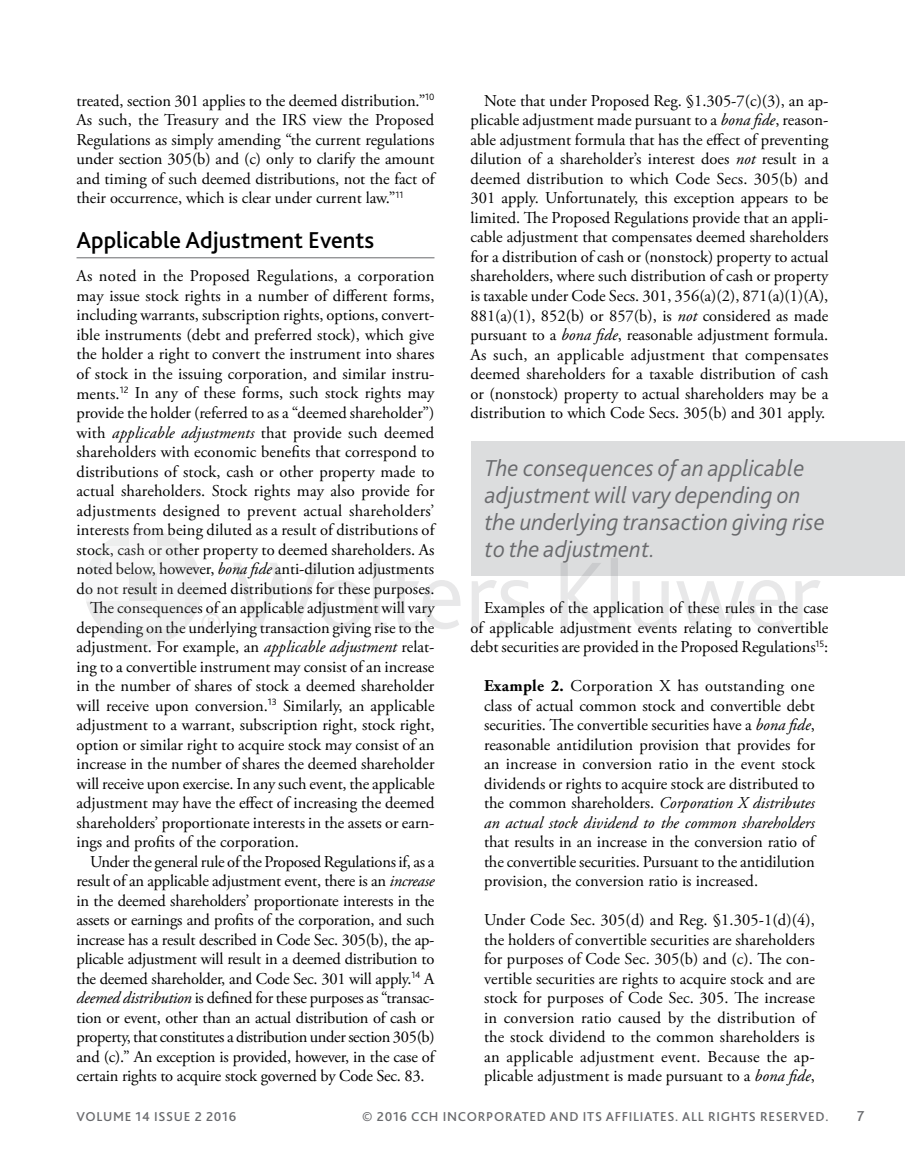
<style>
.page{position:relative;width:905px;height:1175px;background:#fff}
.page>*{position:absolute;margin:0;border:0;box-sizing:border-box;transform-origin:0 0}
.t1{font:italic 300 24px/27px "Bliss 2";color:#696a6d}
.t2{font:500 24px "Bliss 2";color:#000}
.t3{font:16.5px/19.5px "Adobe Garamond Pro";color:#000;text-align:justify}
.t4{font:16.5px "Adobe Garamond Pro";letter-spacing:-.02em;color:#000}
.t5{font:500 15px "Bliss 2";color:#696a6d}
.t6{font:500 13.5px "Bliss 2";letter-spacing:.05em;color:#696a6d}
.s1{font-style:italic}
.s2{font-weight:700}
</style>
<div class="page">
<hr style="left:76px;top:257px;width:358px;height:1px;background:#696a6d">
<div style="left:471px;top:441px;width:433px;height:134px;background:#dcddde"></div>
<svg style="left:233px;top:563px;width:130px;height:66px"></svg>
<svg style="left:373px;top:558px;width:87px;height:71px"></svg>
<svg style="left:472px;top:580px;width:57px;height:49px"></svg>
<svg style="left:560px;top:563px;width:43px;height:65px"></svg>
<svg style="left:610px;top:558px;width:15px;height:71px"></svg>
<svg style="left:633px;top:581px;width:36px;height:48px"></svg>
<svg style="left:676px;top:580px;width:109px;height:49px"></svg>
<svg style="left:795px;top:580px;width:25px;height:48px"></svg>
<svg style="left:86px;top:531px;width:135px;height:115px"></svg>
<p class="t3" style="left:76px;top:91px;width:359px">treated, section 301 applies to the deemed distribution.”<sup>10<br></sup>As such, the Treasury and the IRS view the Proposed Regulations as simply amending “the current regulations under section 305(b) and (c) only to clarify the amount and timing of such deemed distributions, not the fact of their occurrence, which is clear under current law.”<sup>11</sup></p>
<h1 class="t2" style="left:76px;top:225px;width:299px">Applicable Adjustment Events</h1>
<p class="t3" style="left:76px;top:267px;width:359px">As noted in the Proposed Regulations, a corporation</p>
<p class="t3" style="left:76px;top:286px;width:359px">may issue stock rights in a number of different forms,</p>
<p class="t3" style="left:76px;top:306px;width:359px">including warrants, subscription rights, options, convert-</p>
<p class="t3" style="left:76px;top:325px;width:359px">ible instruments (debt and preferred stock), which give</p>
<p class="t3" style="left:76px;top:345px;width:359px">the holder a right to convert the instrument into shares</p>
<p class="t3" style="left:76px;top:364px;width:359px">of stock in the issuing corporation, and similar instru-</p>
<p class="t3" style="left:76px;top:384px;width:359px">ments.<sup>12</sup> In any of these forms, such stock rights may</p>
<p class="t3" style="left:76px;top:403px;width:359px">provide the holder (referred to as a “deemed shareholder”)</p>
<p class="t3" style="left:76px;top:423px;width:359px">with <span class="s1">applicable adjustments</span> that provide such deemed</p>
<p class="t3" style="left:76px;top:442px;width:359px">shareholders with economic benefits that correspond to</p>
<p class="t3" style="left:76px;top:462px;width:359px">distributions of stock, cash or other property made to</p>
<p class="t3" style="left:76px;top:481px;width:360px">actual shareholders. Stock rights may also provide for</p>
<p class="t3" style="left:76px;top:501px;width:359px">adjustments designed to prevent actual shareholders’</p>
<p class="t3" style="left:76px;top:520px;width:359px">interests from being diluted as a result of distributions of</p>
<p class="t3" style="left:76px;top:540px;width:359px">stock, cash or other property to deemed shareholders. As</p>
<p class="t3" style="left:76px;top:559px;width:359px">noted below, however, <span class="s1">bona fide</span> anti-dilution adjustments</p>
<p class="t3" style="left:76px;top:579px;width:359px">do not result in deemed distributions for these purposes.</p>
<p class="t3" style="left:90px;top:598px;width:346px">The consequences of an applicable adjustment will vary</p>
<p class="t3" style="left:76px;top:618px;width:359px">depending on the underlying transaction giving rise to the</p>
<p class="t3" style="left:76px;top:637px;width:359px">adjustment. For example, an <span class="s1">applicable adjustment</span> relat-</p>
<p class="t3" style="left:76px;top:657px;width:359px">ing to a convertible instrument may consist of an increase</p>
<p class="t3" style="left:76px;top:676px;width:359px">in the number of shares of stock a deemed shareholder</p>
<p class="t3" style="left:76px;top:696px;width:359px">will receive upon conversion.<sup>13</sup> Similarly, an applicable</p>
<p class="t3" style="left:77px;top:715px;width:359px">adjustment to a warrant, subscription right, stock right,</p>
<p class="t3" style="left:77px;top:735px;width:359px">option or similar right to acquire stock may consist of an</p>
<p class="t3" style="left:77px;top:754px;width:359px">increase in the number of shares the deemed shareholder</p>
<p class="t3" style="left:77px;top:774px;width:359px">will receive upon exercise. In any such event, the applicable</p>
<p class="t3" style="left:77px;top:793px;width:359px">adjustment may have the effect of increasing the deemed</p>
<p class="t3" style="left:77px;top:813px;width:359px">shareholders’ proportionate interests in the assets or earn-</p>
<p class="t3" style="left:77px;top:832px;width:224px">ings and profits of the corporation.</p>
<p class="t3" style="left:90px;top:852px;width:346px">Under the general rule of the Proposed Regulations if, as a</p>
<p class="t3" style="left:77px;top:871px;width:359px">result of an applicable adjustment event, there is an <span class="s1">increase</span></p>
<p class="t3" style="left:77px;top:891px;width:359px">in the deemed shareholders’ proportionate interests in the</p>
<p class="t3" style="left:77px;top:910px;width:359px">assets or earnings and profits of the corporation, and such</p>
<p class="t3" style="left:77px;top:930px;width:359px">increase has a result described in Code Sec. 305(b), the ap-</p>
<p class="t3" style="left:77px;top:949px;width:359px">plicable adjustment will result in a deemed distribution to</p>
<p class="t3" style="left:77px;top:969px;width:359px">the deemed shareholder, and Code Sec. 301 will apply.<sup>14</sup> A</p>
<p class="t3" style="left:77px;top:988px;width:359px"><span class="s1">deemed distribution</span> is defined for these purposes as “transac-</p>
<p class="t3" style="left:77px;top:1008px;width:359px">tion or event, other than an actual distribution of cash or</p>
<p class="t4" style="left:77px;top:1027px;width:360px">property, that constitutes a distribution under section 305(b)</p>
<p class="t3" style="left:77px;top:1047px;width:359px">and (c).” An exception is provided, however, in the case of</p>
<p class="t3" style="left:77px;top:1066px;width:349px">certain rights to acquire stock governed by Code Sec. 83.</p>
<p class="t3" style="left:470px;top:91px;width:360px;text-indent:13px">Note that under Proposed Reg. §1.305-7(c)(3), an ap&shy;plicable adjustment made pursuant to a <span class="s1">bona fide</span>, reason&shy;able adjustment formula that has the effect of preventing dilution of a shareholder’s interest does <span class="s1">not</span> result in a deemed distribution to which Code Secs. 305(b) and 301 apply. Unfortunately, this exception appears to be limited. The Proposed Regulations provide that an appli&shy;cable adjustment that compensates deemed shareholders for a distribution of cash or (nonstock) property to actual shareholders, where such distribution of cash or property is taxable under Code Secs. 301, 356(a)(2), 871(a)(1)(A), 881(a)(1), 852(b) or 857(b), is <span class="s1">not</span> considered as made pursuant to a <span class="s1">bona fide</span>, reasonable adjustment formula.<br>As such, an applicable adjustment that compensates deemed shareholders for a taxable distribution of cash or (nonstock) property to actual shareholders may be a distribution to which Code Secs. 305(b) and 301 apply.</p>
<h1 class="t1" style="left:484px;top:454px;width:341px">The consequences of an applicable adjustment will vary depending on the underlying transaction giving rise to the adjustment.</h1>
<p class="t3" style="left:470px;top:598px;width:359px;text-indent:13px">Examples of the application of these rules in the case of applicable adjustment events relating to convertible debt securities are provided in the Proposed Regulations<sup>15</sup>:</p>
<p class="t3" style="left:484px;top:676px;width:333px"><span class="s2">Example 2.</span> Corporation X has outstanding one class of actual common stock and convertible debt securities. The convertible securities have a <span class="s1">bona fide</span>, reasonable antidilution provision that provides for an increase in conversion ratio in the event stock dividends or rights to acquire stock are distributed to the common shareholders. <span class="s1">Corporation X distributes an actual stock dividend to the common shareholders</span></p>
<p class="t3" style="left:484px;top:832px;width:332px">that results in an increase in the conversion ratio of the convertible securities. Pursuant to the antidilution provision, the conversion ratio is increased.</p>
<p class="t3" style="left:484px;top:910px;width:333px">Under Code Sec. 305(d) and Reg. §1.305-1(d)(4), the holders of convertible securities are shareholders for purposes of Code Sec. 305(b) and (c). The con&shy;vertible securities are rights to acquire stock and are stock for purposes of Code Sec. 305. The increase in conversion ratio caused by the distribution of the stock dividend to the common shareholders is an applicable adjustment event. Because the ap&shy;plicable adjustment is made pursuant to a <span class="s1">bona fide</span>,</p>
<p class="t6" style="left:76px;top:1108px;width:161px">VOLUME 14 ISSUE 2 2016</p>
<p class="t6" style="left:362px;top:1108px;width:468px">© 2016 CCH INCORPORATED AND ITS AFFILIATES. ALL RIGHTS RESERVED.</p>
<p class="t5" style="left:857px;top:1106px;width:9px">7</p>
</div>
